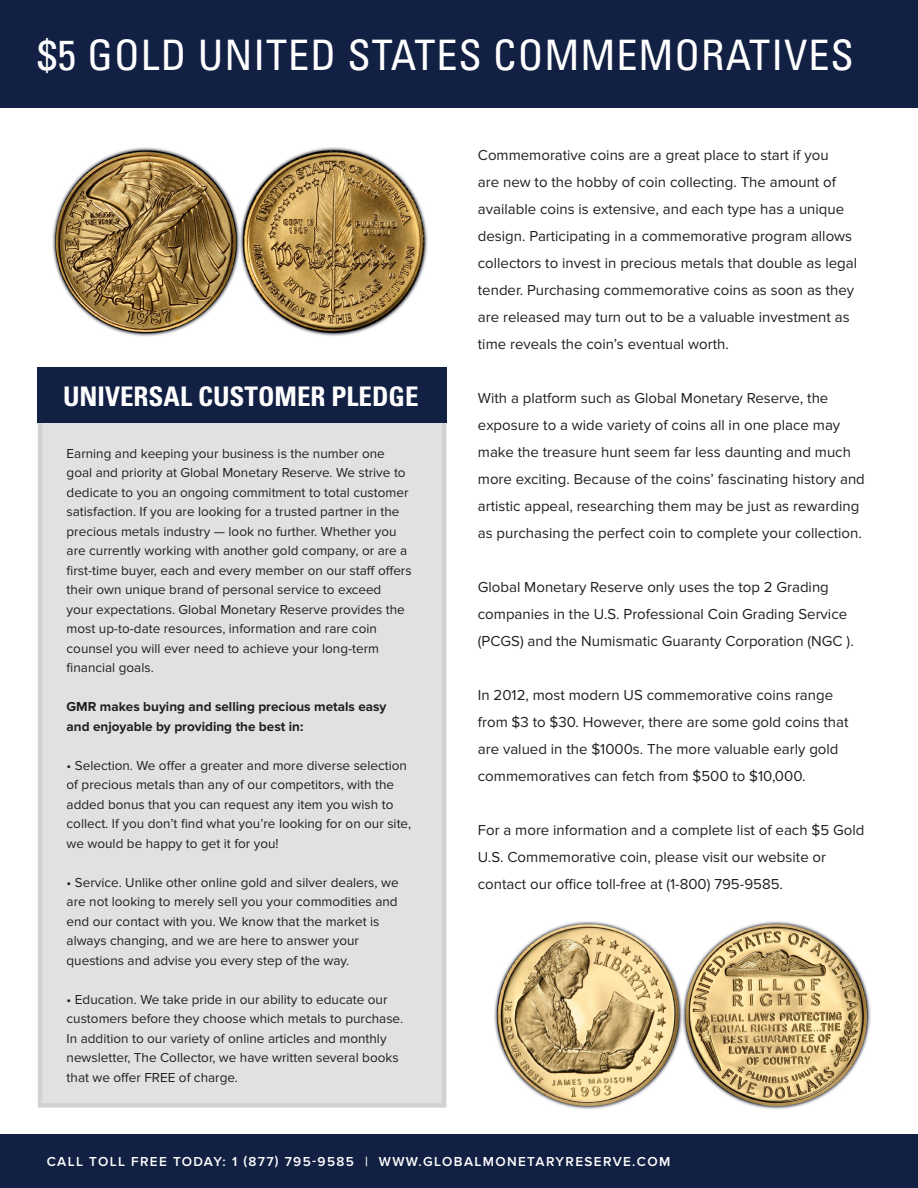
<style>
.page{position:relative;width:918px;height:1188px;background:#fff}
.page>*{position:absolute;margin:0;border:0;box-sizing:border-box;transform-origin:0 0}
.t1{font:condensed 42px "Univers";letter-spacing:.025em;color:#fff}
.t2{font:700 condensed 27px "Univers";color:#fff}
.t3{font:15px/27px "Proxima Nova";color:#231f20}
.t4{font:13.5px/19.5px "Proxima Nova";color:#231f20}
.t5{font:700 13.5px/19.5px "Proxima Nova";color:#231f20}
.t6{font:600 13.5px "Proxima Nova";letter-spacing:.1em;color:#fff}
</style>
<div class="page">
<div style="left:38px;top:375px;width:408px;height:733px;background:#e0e1e3;border:4px solid #d1d2d4"></div>
<div style="left:0;top:1134px;width:918px;height:54px;background:#122143"></div>
<div style="left:37px;top:368px;width:409px;height:55px;background:#122143"></div>
<div style="left:0;top:0;width:918px;height:108px;background:#122143"></div>
<img style="left:52px;top:148px;width:375px;height:188px">
<img style="left:495px;top:922px;width:375px;height:188px">
<p class="t1" style="left:38px;top:29px;width:818px">$5 GOLD UNITED STATES COMMEMORATIVES</p>
<p class="t2" style="left:63px;top:380px;width:357px">UNIVERSAL CUSTOMER PLEDGE</p>
<p class="t4" style="left:67px;top:444px;width:347px">Earning and keeping your business is the number one goal and priority at Global Monetary Reserve. We strive to dedicate to you an ongoing commitment to total customer satisfaction. If you are looking for a trusted partner in the precious metals industry — look no further. Whether you are currently working with another gold company, or are a first-time buyer, each and every member on our staff offers their own unique brand of personal service to exceed</p>
<p class="t4" style="left:67px;top:600px;width:340px">your expectations. Global Monetary Reserve provides the</p>
<p class="t4" style="left:67px;top:619px;width:314px">most up-to-date resources, information and rare coin counsel you will ever need to achieve your long-term financial goals.</p>
<p class="t5" style="left:67px;top:698px;width:321px">GMR makes buying and selling precious metals easy and enjoyable by providing the best in:</p>
<p class="t4" style="left:67px;top:756px;width:346px">• Selection. We offer a greater and more diverse selection of precious metals than any of our competitors, with the added bonus that you can request any item you wish to collect. If you don’t find what you’re looking for on our site, we would be happy to get it for you!</p>
<p class="t4" style="left:67px;top:873px;width:334px">• Service. Unlike other online gold and silver dealers, we are not looking to merely sell you your commodities and end our contact with you. We know that the market is always changing, and we are here to answer your</p>
<p class="t4" style="left:67px;top:951px;width:284px">questions and advise you every step of the way.</p>
<p class="t4" style="left:67px;top:990px;width:338px">• Education. We take pride in our ability to educate our customers before they choose which metals to purchase.<br>In addition to our variety of online articles and monthly newsletter, The Collector, we have written several books that we offer FREE of charge.</p>
<p class="t3" style="left:478px;top:142px;width:381px">Commemorative coins are a great place to start if you<br>are new to the hobby of coin collecting. The amount of available coins is extensive, and each type has a unique design. Participating in a commemorative program allows collectors to invest in precious metals that double as legal tender. Purchasing commemorative coins as soon as they are released may turn out to be a valuable investment as time reveals the coin’s eventual worth.</p>
<p class="t3" style="left:478px;top:385px;width:389px">With a platform such as Global Monetary Reserve, the exposure to a wide variety of coins all in one place may make the treasure hunt seem far less daunting and much more exciting. Because of the coins’ fascinating history and artistic appeal, researching them may be just as rewarding as purchasing the perfect coin to complete your collection.</p>
<p class="t3" style="left:478px;top:574px;width:377px">Global Monetary Reserve only uses the top 2 Grading companies in the U.S. Professional Coin Grading Service (PCGS) and the Numismatic Guaranty Corporation (NGC ).</p>
<p class="t3" style="left:478px;top:682px;width:372px">In 2012, most modern US commemorative coins range from $3 to $30. However, there are some gold coins that are valued in the $1000s. The more valuable early gold commemoratives can fetch from $500 to $10,000.</p>
<p class="t3" style="left:478px;top:817px;width:388px">For a more information and a complete list of each $5 Gold<br>U.S. Commemorative coin, please visit our website or</p>
<p class="t3" style="left:478px;top:871px;width:307px">contact our office toll-free at (1-800) 795-9585.</p>
<p class="t6" style="left:47px;top:1154px;width:625px">CALL TOLL FREE TODAY: 1 (877) 795-9585 | WWW.GLOBALMONETARYRESERVE.COM</p>
</div>
